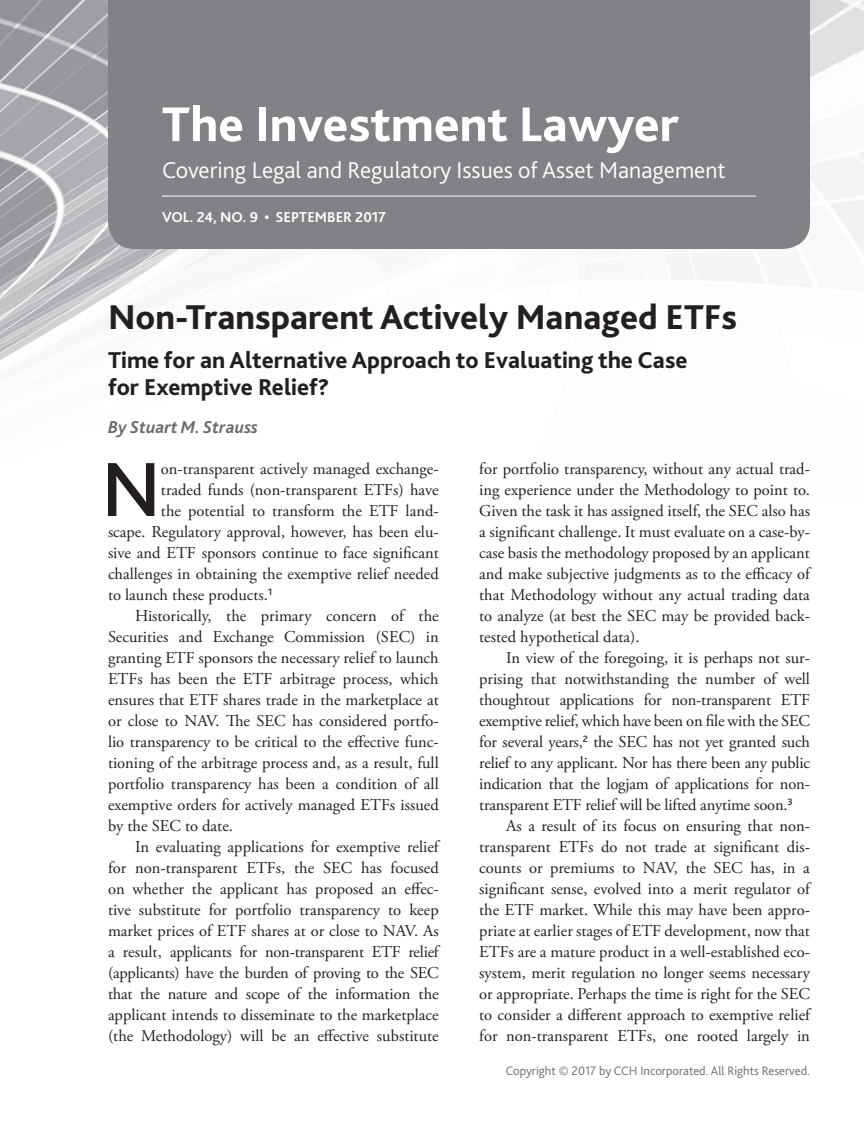
<style>
.page{position:relative;width:864px;height:1134px;background:#fff}
.page>*{position:absolute;margin:0;border:0;box-sizing:border-box;transform-origin:0 0}
.t1{font:500 80.25px "Bliss 2";color:#231f20}
.t2{font:800 51px "Bliss 2";color:#fff}
.t3{font:800 36px "Bliss 2";color:#231f20}
.t4{font:800 24px/27px "Bliss 2";color:#231f20}
.t5{font:300 24px "Bliss 2";color:#fff}
.t6{font:italic 700 18px "Bliss 2";color:#69696c}
.t7{font:16.5px/21px "Adobe Garamond Pro";color:#231f20;text-align:justify}
.t8{font:700 15px "Bliss 2";color:#fff}
.t9{font:300 12.75px "Bliss 2";color:#69696c}
</style>
<div class="page">
<img style="left:0;top:0;width:864px;height:360px">
<div style="left:108px;top:0;width:702px;height:249px;background:#808285"></div>
<hr style="left:162px;top:196px;width:594px;height:1px;background:#fff">
<h2 class="t2" style="left:162px;top:105px;width:518px">The Investment Lawyer</h2>
<h3 class="t5" style="left:162px;top:161px;width:565px">Covering Legal and Regulatory Issues of Asset Management</h3>
<p class="t8" style="left:162px;top:211px;width:226px">VOL. 24, NO. 9 • SEPTEMBER 2017</p>
<h3 class="t3" style="left:108px;top:304px;width:631px">Non-Transparent Actively Managed ETFs</h3>
<h3 class="t4" style="left:108px;top:349px;width:581px">Time for an Alternative Approach to Evaluating the Case for Exemptive Relief?</h3>
<p class="t6" style="left:108px;top:420px;width:152px">By Stuart M. Strauss</p>
<h1 class="t1" style="left:101px;top:458px;width:61px">N</h1>
<p class="t7" style="left:161px;top:460px;width:279px">on-transparent actively managed exchange-</p>
<p class="t7" style="left:161px;top:481px;width:279px">traded funds (non-transparent ETFs) have</p>
<p class="t7" style="left:161px;top:502px;width:279px">the potential to transform the ETF land-</p>
<p class="t7" style="left:108px;top:523px;width:332px">scape. Regulatory approval, however, has been elu-</p>
<p class="t7" style="left:108px;top:544px;width:332px">sive and ETF sponsors continue to face significant</p>
<p class="t7" style="left:108px;top:565px;width:332px">challenges in obtaining the exemptive relief needed</p>
<p class="t7" style="left:108px;top:586px;width:166px">to launch these products.<sup>1</sup></p>
<p class="t7" style="left:135px;top:607px;width:305px">Historically, the primary concern of the</p>
<p class="t7" style="left:108px;top:628px;width:332px">Securities and Exchange Commission (SEC) in</p>
<p class="t7" style="left:108px;top:649px;width:332px">granting ETF sponsors the necessary relief to launch</p>
<p class="t7" style="left:108px;top:670px;width:332px">ETFs has been the ETF arbitrage process, which</p>
<p class="t7" style="left:108px;top:691px;width:332px">ensures that ETF shares trade in the marketplace at</p>
<p class="t7" style="left:108px;top:712px;width:332px">or close to NAV. The SEC has considered portfo-</p>
<p class="t7" style="left:108px;top:733px;width:332px">lio transparency to be critical to the effective func-</p>
<p class="t7" style="left:108px;top:754px;width:332px">tioning of the arbitrage process and, as a result, full</p>
<p class="t7" style="left:108px;top:775px;width:332px">portfolio transparency has been a condition of all</p>
<p class="t7" style="left:108px;top:796px;width:332px">exemptive orders for actively managed ETFs issued</p>
<p class="t7" style="left:108px;top:817px;width:127px">by the SEC to date.</p>
<p class="t7" style="left:135px;top:838px;width:305px">In evaluating applications for exemptive relief</p>
<p class="t7" style="left:108px;top:859px;width:332px">for non-transparent ETFs, the SEC has focused</p>
<p class="t7" style="left:108px;top:880px;width:332px">on whether the applicant has proposed an effec-</p>
<p class="t7" style="left:108px;top:901px;width:332px">tive substitute for portfolio transparency to keep</p>
<p class="t7" style="left:108px;top:922px;width:332px">market prices of ETF shares at or close to NAV. As</p>
<p class="t7" style="left:108px;top:943px;width:332px">a result, applicants for non-transparent ETF relief</p>
<p class="t7" style="left:108px;top:964px;width:332px">(applicants) have the burden of proving to the SEC</p>
<p class="t7" style="left:108px;top:985px;width:332px">that the nature and scope of the information the</p>
<p class="t7" style="left:108px;top:1006px;width:332px">applicant intends to disseminate to the marketplace</p>
<p class="t7" style="left:108px;top:1027px;width:332px">(the Methodology) will be an effective substitute</p>
<p class="t7" style="left:479px;top:460px;width:332px">for portfolio transparency, without any actual trad&shy;ing experience under the Methodology to point to.<br>Given the task it has assigned itself, the SEC also has a significant challenge. It must evaluate on a case-by&shy;case basis the methodology proposed by an applicant and make subjective judgments as to the efficacy of that Methodology without any actual trading data to analyze (at best the SEC may be provided back&shy;tested hypothetical data).</p>
<p class="t7" style="left:479px;top:649px;width:332px;text-indent:27px">In view of the foregoing, it is perhaps not sur&shy;prising that notwithstanding the number of well thoughtout applications for non-transparent ETF exemptive relief, which have been on file with the SEC for several years,<sup>2</sup> the SEC has not yet granted such relief to any applicant. Nor has there been any public indication that the logjam of applications for non&shy;transparent ETF relief will be lifted anytime soon.<sup>3</sup></p>
<p class="t7" style="left:479px;top:817px;width:332px;text-indent:27px">As a result of its focus on ensuring that non&shy;transparent ETFs do not trade at significant dis&shy;counts or premiums to NAV, the SEC has, in a significant sense, evolved into a merit regulator of the ETF market. While this may have been appro&shy;priate at earlier stages of ETF development, now that ETFs are a mature product in a well-established eco&shy;system, merit regulation no longer seems necessary or appropriate. Perhaps the time is right for the SEC to consider a different approach to exemptive relief for non-transparent ETFs, one rooted largely in</p>
<p class="t9" style="left:506px;top:1066px;width:306px">Copyright © 2017 by CCH Incorporated. All Rights Reserved.</p>
</div>
